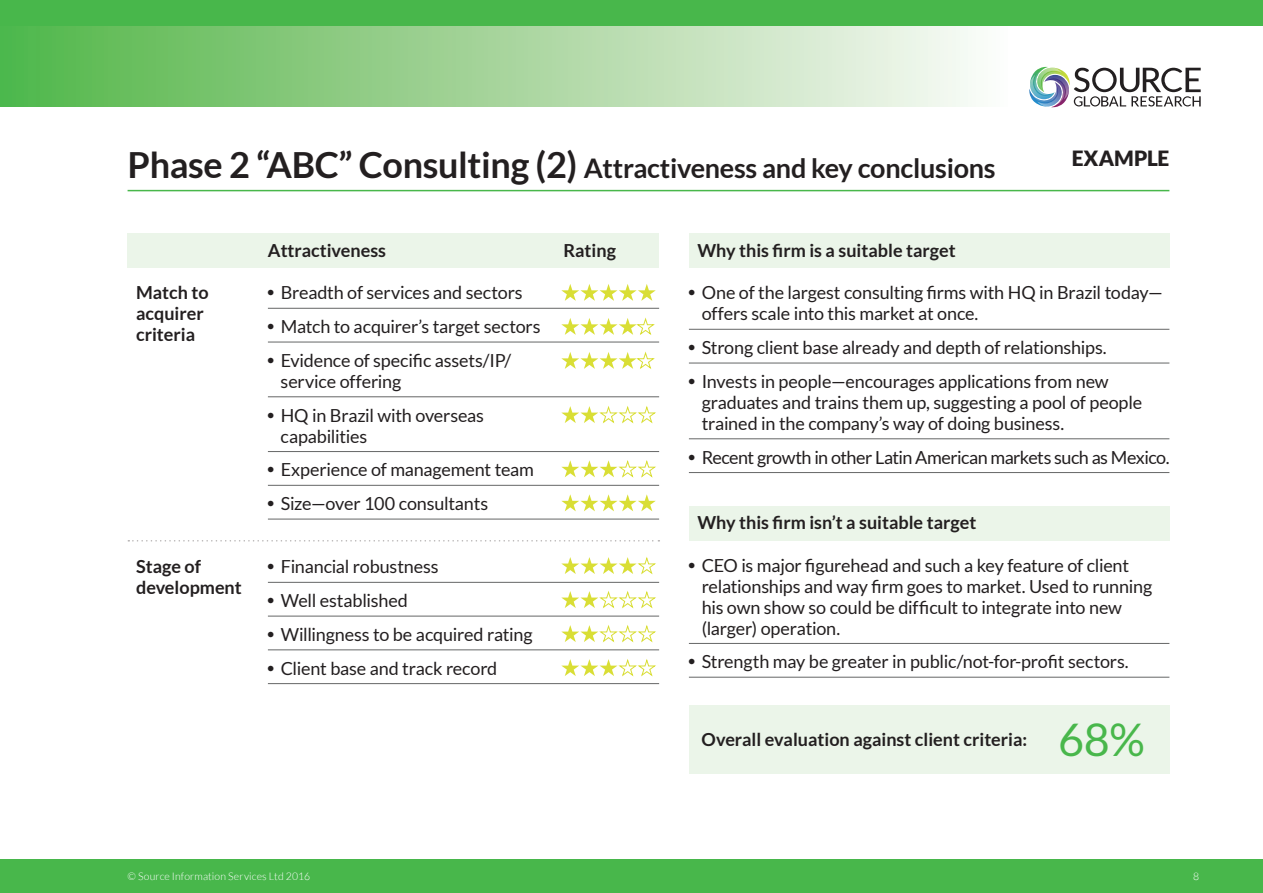
<style>
.page{position:relative;width:1263px;height:893px;background:#fff}
.page>*{position:absolute;margin:0;border:0;box-sizing:border-box;transform-origin:0 0}
.t1{font:45px "Lato";color:#48b74b}
.Sub_Head{font:700 27px "Lato";letter-spacing:-.01em;color:#231f20}
.Main_Head{font:900 21px "Lato";letter-spacing:-.005em;color:#231f20}
.t2{font:18px/21px "Lato";letter-spacing:-.01em;color:#231f20}
.t3{font:700 18px/21px "Lato";color:#231f20}
.t4{font:18px "Lato";letter-spacing:-.03em;color:#231f20}
.t5{font:300 10.5px "Lato";letter-spacing:.01em;color:#fff}
.s1{font-size:36px}
.s2{font-family:"Univers";font-stretch:condensed}
</style>
<div class="page">
<div style="left:0;top:21px;width:1008px;height:85px;background:linear-gradient(to right,#52b447,#fcfaf7)"></div>
<div style="left:0;top:859px;width:1263px;height:34px;background:#48b74b"></div>
<div style="left:0;top:0;width:1263px;height:26px;background:#48b74b"></div>
<img style="left:1029px;top:67px;width:172px;height:40px">
<hr style="left:128px;top:190px;width:1041px;height:1px;background:#48b74b">
<div style="left:128px;top:234px;width:531px;height:34px;background:#ebf5e9"></div>
<div style="left:689px;top:234px;width:480px;height:34px;background:#ebf5e9"></div>
<div style="left:689px;top:506px;width:480px;height:34px;background:#ebf5e9"></div>
<div style="left:689px;top:706px;width:480px;height:68px;background:#ebf5e9"></div>
<hr style="left:268px;top:308px;width:391px;height:1px;background:#656666">
<hr style="left:268px;top:342px;width:391px;height:1px;background:#656666">
<hr style="left:268px;top:396px;width:391px;height:1px;background:#656666">
<hr style="left:268px;top:451px;width:391px;height:1px;background:#656666">
<hr style="left:268px;top:485px;width:391px;height:1px;background:#656666">
<hr style="left:268px;top:519px;width:391px;height:1px;background:#656666">
<hr style="left:268px;top:582px;width:391px;height:1px;background:#656666">
<hr style="left:268px;top:616px;width:391px;height:1px;background:#656666">
<hr style="left:268px;top:649px;width:391px;height:1px;background:#656666">
<hr style="left:268px;top:683px;width:391px;height:1px;background:#656666">
<hr style="left:689px;top:329px;width:480px;height:1px;background:#656666">
<hr style="left:689px;top:363px;width:480px;height:1px;background:#656666">
<hr style="left:689px;top:438px;width:480px;height:1px;background:#656666">
<hr style="left:689px;top:472px;width:480px;height:1px;background:#656666">
<hr style="left:689px;top:643px;width:480px;height:1px;background:#656666">
<hr style="left:689px;top:677px;width:480px;height:1px;background:#656666">
<svg style="left:128px;top:540px;width:531px;height:2px"></svg>
<svg style="left:561px;top:318px;width:94px;height:17px"></svg>
<svg style="left:561px;top:352px;width:94px;height:17px"></svg>
<svg style="left:561px;top:284px;width:95px;height:17px"></svg>
<svg style="left:561px;top:406px;width:95px;height:18px"></svg>
<svg style="left:561px;top:625px;width:95px;height:18px"></svg>
<svg style="left:561px;top:659px;width:95px;height:18px"></svg>
<svg style="left:561px;top:591px;width:95px;height:18px"></svg>
<svg style="left:561px;top:557px;width:95px;height:18px"></svg>
<svg style="left:561px;top:460px;width:95px;height:18px"></svg>
<svg style="left:561px;top:494px;width:95px;height:17px"></svg>
<p class="Sub_Head" style="left:128px;top:153px;width:870px"><span class="s1">Phase 2 “ABC” Consulting (2)</span> Attractiveness and key conclusions</p>
<p class="Main_Head" style="left:1072px;top:146px;width:99px">EXAMPLE</p>
<p class="t3" style="left:136px;top:282px;width:74px">Match to acquirer criteria</p>
<p class="t3" style="left:136px;top:556px;width:107px">Stage of development</p>
<p class="t3" style="left:268px;top:240px;width:120px">Attractiveness</p>
<p class="t3" style="left:563px;top:240px;width:54px">Rating</p>
<p class="t3" style="left:697px;top:240px;width:260px">Why this firm is a suitable target</p>
<p class="t2" style="left:268px;top:282px;width:256px"><span class="s2">•</span> Breadth of services and sectors</p>
<p class="t2" style="left:268px;top:316px;width:274px"><span class="s2">•</span> Match to acquirer’s target sectors</p>
<p class="t2" style="left:281px;top:350px;width:232px;text-indent:-13px"><span class="s2">•</span> Evidence of specific assets/IP/ service offering</p>
<p class="t2" style="left:281px;top:405px;width:205px;text-indent:-13px"><span class="s2">•</span> HQ in Brazil with overseas capabilities</p>
<p class="t2" style="left:268px;top:459px;width:268px"><span class="s2">•</span> Experience of management team</p>
<p class="t2" style="left:268px;top:493px;width:222px"><span class="s2">•</span> Size—over 100 consultants</p>
<p class="t2" style="left:268px;top:556px;width:172px"><span class="s2">•</span> Financial robustness</p>
<p class="t2" style="left:268px;top:590px;width:142px"><span class="s2">•</span> Well established</p>
<p class="t2" style="left:268px;top:624px;width:266px"><span class="s2">•</span> Willingness to be acquired rating</p>
<p class="t2" style="left:268px;top:658px;width:231px"><span class="s2">•</span> Client base and track record</p>
<p class="t2" style="left:702px;top:282px;width:463px;text-indent:-13px"><span class="s2">•</span> One of the largest consulting firms with HQ in Brazil today— offers scale into this market at once.</p>
<p class="t2" style="left:689px;top:337px;width:419px"><span class="s2">•</span> Strong client base already and depth of relationships.</p>
<p class="t2" style="left:702px;top:371px;width:442px;text-indent:-13px"><span class="s2">•</span> Invests in people—encourages applications from new graduates and trains them up, suggesting a pool of people trained in the company’s way of doing business.</p>
<p class="t4" style="left:689px;top:447px;width:482px"><span class="s2">•</span> Recent growth in other Latin American markets such as Mexico.</p>
<p class="t3" style="left:697px;top:512px;width:280px">Why this firm isn’t a suitable target</p>
<p class="t2" style="left:702px;top:554px;width:452px;text-indent:-13px"><span class="s2">•</span> CEO is major figurehead and such a key feature of client relationships and way firm goes to market. Used to running his own show so could be difficult to integrate into new (larger) operation.</p>
<p class="t2" style="left:689px;top:651px;width:441px"><span class="s2">•</span> Strength may be greater in public/not-for-profit sectors.</p>
<p class="t3" style="left:702px;top:729px;width:327px">Overall evaluation against client criteria:</p>
<p class="t1" style="left:1058px;top:715px;width:88px">68%</p>
<p class="t5" style="left:128px;top:871px;width:184px">© Source Information Services Ltd 2016</p>
<p class="t5" style="left:1193px;top:871px;width:8px">8</p>
</div>
